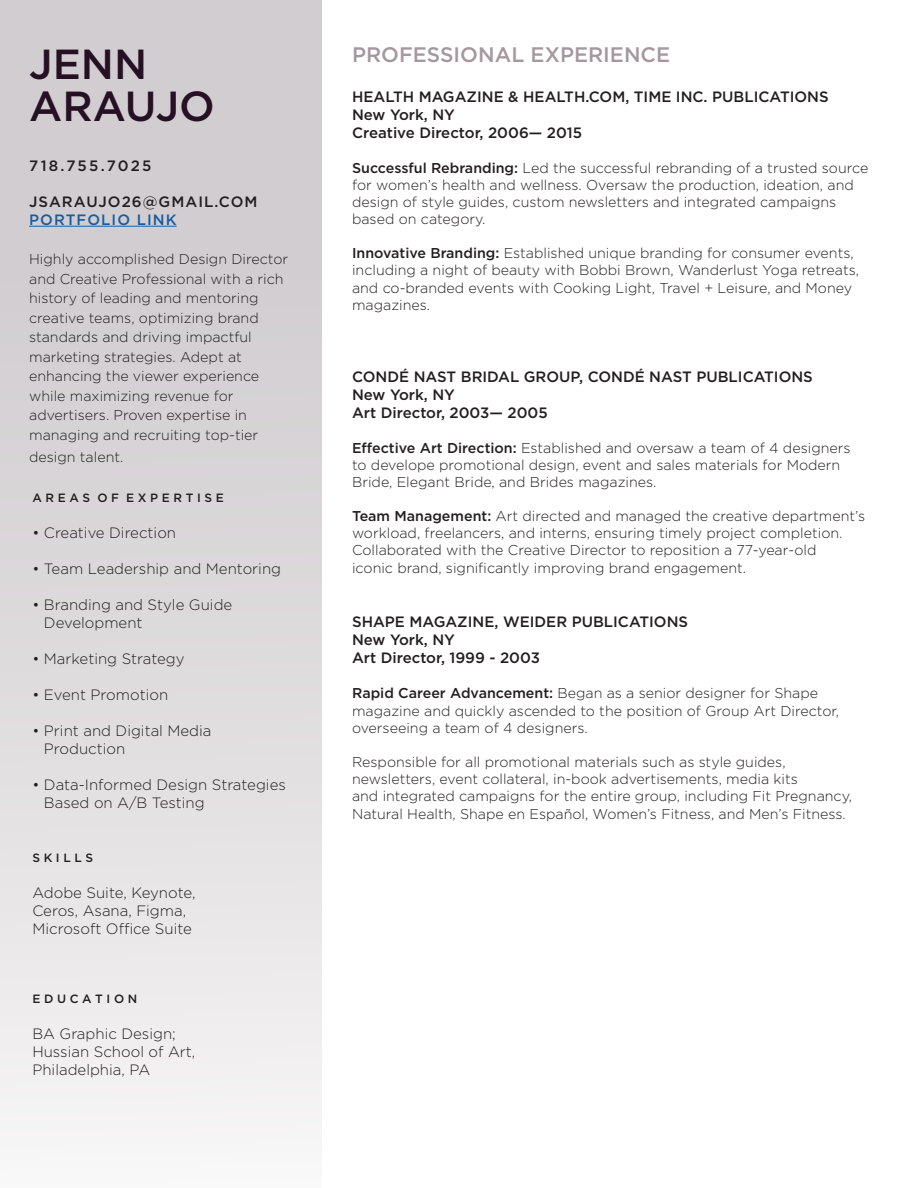
<style>
.page{position:relative;width:918px;height:1188px;background:#fff}
.page>*{position:absolute;margin:0;border:0;box-sizing:border-box;transform-origin:0 0}
.t1{font:500 42px/42px "Gotham";color:#261124}
.t2{font:500 21px "Gotham";color:#a4989e}
.t3{font:300 15px/18px "Gotham";color:#231f20}
.t4{font:500 15px/18px "Gotham";color:#231f20}
.t5{font:500 15px "Gotham";letter-spacing:.07em;color:#231f20}
.t6{font:500 15px "Gotham";letter-spacing:.07em;color:#175d9e}
.t7{font:500 15px "Gotham";letter-spacing:.15em;color:#231f20}
.t8{font:300 14.25px/17.1px "Gotham";color:#231f20}
.t9{font:500 12px "Gotham";color:#231f20}
.s1{font-weight:500}
</style>
<div class="page">
<div style="left:0;top:0;width:321px;height:1188px;background:linear-gradient(to bottom,#cac5c9,#f3f2f2)"></div>
<hr style="left:29px;top:226px;width:148px;height:1px;background:#175d9e">
<p class="t1" style="left:29px;top:43px;width:187px">JENN<br>ARAUJO</p>
<p class="t7" style="left:29px;top:156px;width:124px">718.755.7025</p>
<p class="t5" style="left:29px;top:192px;width:230px">JSARAUJO26@GMAIL.COM</p>
<p class="t6" style="left:29px;top:210px;width:149px">PORTFOLIO LINK</p>
<p class="t8" style="left:29px;top:249px;width:261px;line-height:19.5px">Highly accomplished Design Director and Creative Professional with a rich history of leading and mentoring creative teams, optimizing brand standards and driving impactful marketing strategies. Adept at enhancing the viewer experience while maximizing revenue for advertisers. Proven expertise in managing and recruiting top-tier</p>
<p class="t8" style="left:29px;top:448px;width:96px">design talent.</p>
<p class="t9" style="left:32px;top:490px;width:193px">A R E A S O F E X P E R T I S E</p>
<p class="t3" style="left:32px;top:524px;width:145px">• Creative Direction</p>
<p class="t3" style="left:32px;top:560px;width:250px">• Team Leadership and Mentoring</p>
<p class="t3" style="left:44px;top:596px;width:190px;text-indent:-12px">• Branding and Style Guide<br>Development</p>
<p class="t3" style="left:32px;top:650px;width:154px">• Marketing Strategy</p>
<p class="t3" style="left:32px;top:686px;width:137px">• Event Promotion</p>
<p class="t3" style="left:44px;top:722px;width:169px;text-indent:-12px">• Print and Digital Media<br>Production</p>
<p class="t3" style="left:44px;top:776px;width:243px;text-indent:-12px">• Data-Informed Design Strategies<br>Based on A/B Testing</p>
<p class="t9" style="left:32px;top:850px;width:62px">S K I L L S</p>
<p class="t3" style="left:32px;top:884px;width:165px">Adobe Suite, Keynote,<br>Ceros, Asana, Figma,<br>Microsoft Office Suite</p>
<p class="t9" style="left:32px;top:991px;width:106px">E D U C A T I O N</p>
<p class="t3" style="left:32px;top:1024px;width:165px">BA Graphic Design;<br>Hussian School of Art,<br>Philadelphia, PA</p>
<p class="t2" style="left:352px;top:41px;width:320px">PROFESSIONAL EXPERIENCE</p>
<p class="t4" style="left:352px;top:87px;width:478px">HEALTH MAGAZINE &amp; HEALTH.COM, TIME INC. PUBLICATIONS<br>New York, NY</p>
<p class="t4" style="left:352px;top:123px;width:232px">Creative Director, 2006— 2015</p>
<p class="t8" style="left:352px;top:159px;width:518px"><span class="s1">Successful Rebranding:</span> Led the successful rebranding of a trusted source for women’s health and wellness. Oversaw the production, ideation, and design of style guides, custom newsletters and integrated campaigns based on category.</p>
<p class="t8" style="left:352px;top:244px;width:509px"><span class="s1">Innovative Branding:</span> Established unique branding for consumer events, including a night of beauty with Bobbi Brown, Wanderlust Yoga retreats, and co-branded events with Cooking Light, Travel + Leisure, and Money magazines.</p>
<p class="t4" style="left:352px;top:367px;width:462px">CONDÉ NAST BRIDAL GROUP, CONDÉ NAST PUBLICATIONS<br>New York, NY</p>
<p class="t4" style="left:352px;top:403px;width:197px">Art Director, 2003— 2005</p>
<p class="t8" style="left:352px;top:439px;width:500px"><span class="s1">Effective Art Direction:</span> Established and oversaw a team of 4 designers to develope promotional design, event and sales materials for Modern<br>Bride, Elegant Bride, and Brides magazines.</p>
<p class="t8" style="left:352px;top:507px;width:515px"><span class="s1">Team Management:</span> Art directed and managed the creative department’s workload, freelancers, and interns, ensuring timely project completion.<br>Collaborated with the Creative Director to reposition a 77-year-old<br>iconic brand, significantly improving brand engagement.</p>
<p class="t4" style="left:352px;top:613px;width:338px">SHAPE MAGAZINE, WEIDER PUBLICATIONS<br>New York, NY</p>
<p class="t4" style="left:352px;top:649px;width:190px">Art Director, 1999 - 2003</p>
<p class="t8" style="left:352px;top:684px;width:489px"><span class="s1">Rapid Career Advancement:</span> Began as a senior designer for Shape magazine and quickly ascended to the position of Group Art Director, overseeing a team of 4 designers.</p>
<p class="t8" style="left:352px;top:753px;width:502px">Responsible for all promotional materials such as style guides, newsletters, event collateral, in-book advertisements, media kits<br>and integrated campaigns for the entire group, including Fit Pregnancy,</p>
<p class="t8" style="left:352px;top:805px;width:495px">Natural Health, Shape en Español, Women’s Fitness, and Men’s Fitness.</p>
</div>
